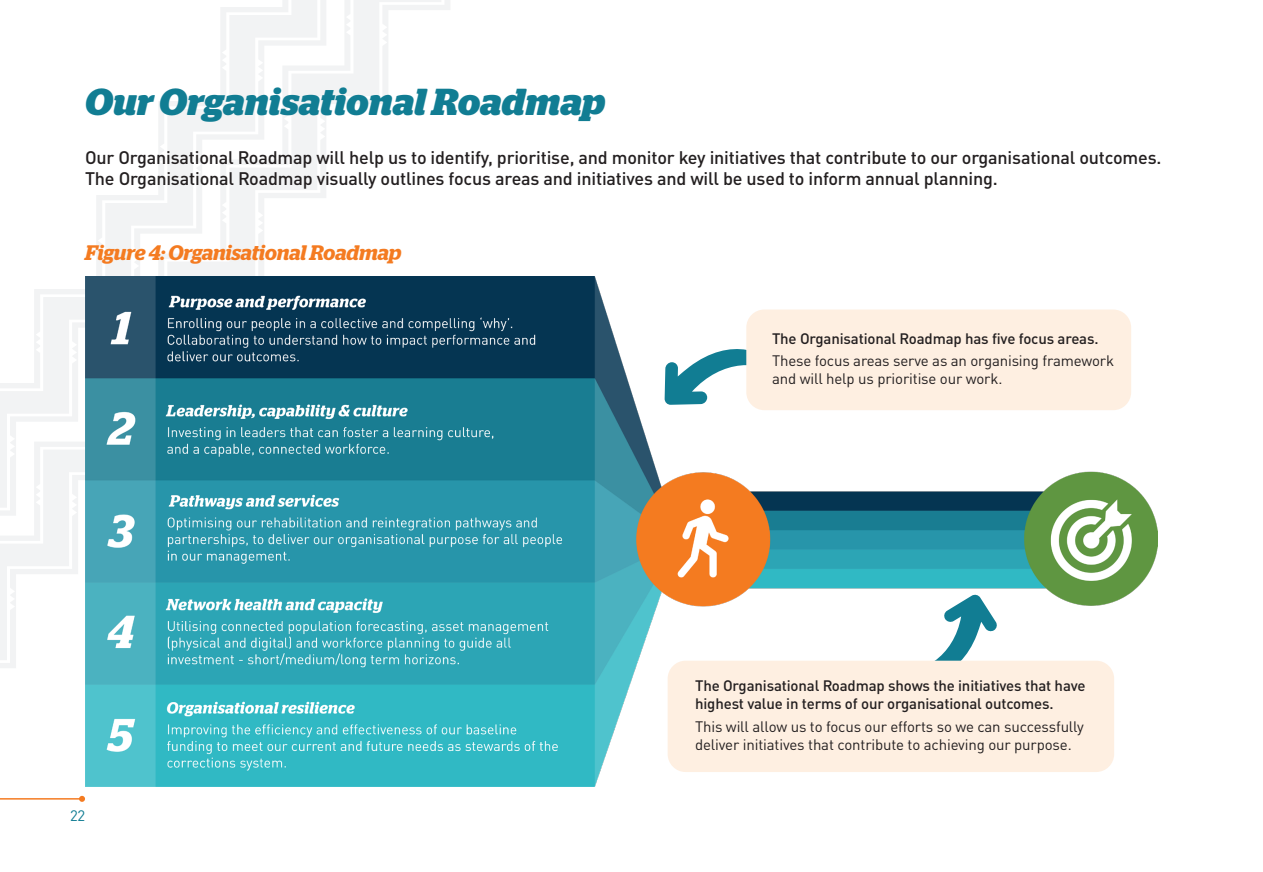
<style>
.page{position:relative;width:1263px;height:872px;background:#fff}
.page>*{position:absolute;margin:0;border:0;box-sizing:border-box;transform-origin:0 0}
.t1{font:italic 700 37.5px "Stag";letter-spacing:.005em;color:#117d93}
.Footnotes{font:italic 600 21px "Stag";letter-spacing:-.005em;color:#f47b21}
.Footnotes-2{font:500 18px/21px "DIN Pro";letter-spacing:-.01em;color:#231f20}
.Footnotes-3{font:15px/22.5px "DIN Pro";letter-spacing:-.01em;color:#231f20}
.Footnotes-4{font:500 15px/18px "DIN Pro";letter-spacing:-.01em;color:#231f20}
.t2{font:15px "DIN Pro";color:#117d93}
.s1{font-weight:500}
</style>
<div class="page">
<svg style="left:0;top:0;width:441px;height:660px"></svg>
<svg style="left:0;top:0;width:317px;height:507px"></svg>
<img style="left:85px;top:276px;width:1072px;height:511px">
<svg style="left:664px;top:336px;width:87px;height:69px"></svg>
<div style="left:746px;top:309px;width:385px;height:101px;background:#feefe1;border-radius:18px"></div>
<svg style="left:890px;top:594px;width:108px;height:66px"></svg>
<div style="left:668px;top:660px;width:446px;height:112px;background:#feefe1;border-radius:18px"></div>
<hr style="left:0;top:798px;width:82px;height:1px;background:#f47b21">
<svg style="left:79px;top:796px;width:6px;height:6px"></svg>
<h2 class="t1" style="left:85px;top:80px;width:522px">Our Organisational Roadmap</h2>
<p class="Footnotes-2" style="left:85px;top:146px;width:1078px">Our Organisational Roadmap will help us to identify, prioritise, and monitor key initiatives that contribute to our organisational outcomes.<br>The Organisational Roadmap visually outlines focus areas and initiatives and will be used to inform annual planning.</p>
<p class="Footnotes" style="left:85px;top:241px;width:318px">Figure 4: Organisational Roadmap</p>
<p class="t2" style="left:71px;top:804px;width:16px">22</p>
<p class="Footnotes-3" style="left:772px;top:326px;width:344px"><span class="s1">The Organisational Roadmap has five focus areas.<br></span>These focus areas serve as an organising framework</p>
<p class="Footnotes-3" style="left:772px;top:366px;width:232px">and will help us prioritise our work.</p>
<p class="Footnotes-4" style="left:695px;top:676px;width:392px">The Organisational Roadmap shows the initiatives that have highest value in terms of our organisational outcomes.</p>
<p class="Footnotes-3" style="left:695px;top:716px;width:390px;line-height:18px">This will allow us to focus our efforts so we can successfully deliver initiatives that contribute to achieving our purpose.</p>
</div>
